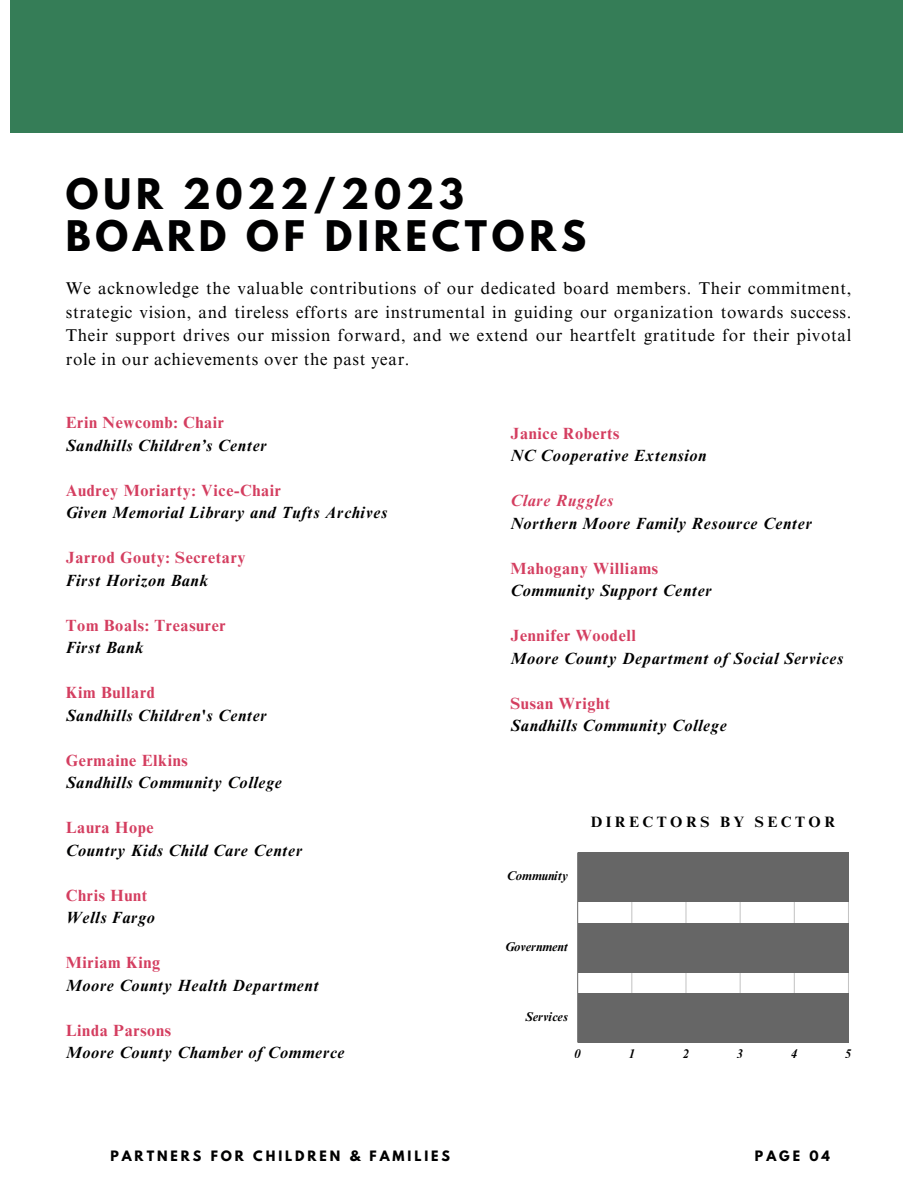
<style>
.page{position:relative;width:918px;height:1188px;background:#fff}
.page>*{position:absolute;margin:0;border:0;box-sizing:border-box;transform-origin:0 0}
.t1{font:700 37.35px "League Spartan";letter-spacing:.13em;color:#000001}
.t2{font:17.1px/23.7px "Times NRMT Pro";letter-spacing:.04em;color:#000001;text-align:justify}
.t3{font:italic 700 16.2px "Times NRMT Pro";letter-spacing:.04em;color:#000001}
.t4{font:700 16.2px "Times NRMT Pro";letter-spacing:.04em;color:#d43e60}
.t5{font:italic 700 16.2px "Times NRMT Pro";letter-spacing:.04em;color:#d43e60}
.t6{font:700 15px "Times NRMT Pro";letter-spacing:.23em;color:#000}
.t7{font:700 12.75px "League Spartan";letter-spacing:.23em;color:#000001}
.t8{font:italic 700 12.6px "Times NRMT Pro";color:#000}
</style>
<div class="page">
<div style="left:10px;top:0;width:893px;height:133px;background:#357d57"></div>
<hr style="left:632px;top:852px;width:1px;height:191px;background:#000">
<hr style="left:686px;top:852px;width:1px;height:191px;background:#000">
<hr style="left:740px;top:852px;width:1px;height:191px;background:#000">
<hr style="left:794px;top:852px;width:1px;height:191px;background:#000">
<hr style="left:848px;top:852px;width:1px;height:191px;background:#000">
<hr style="left:577px;top:852px;width:1px;height:191px;background:#000">
<div style="left:578px;top:852px;width:270px;height:50px;background:#666"></div>
<div style="left:578px;top:923px;width:270px;height:49px;background:#666"></div>
<div style="left:578px;top:993px;width:270px;height:50px;background:#666"></div>
<p class="t1" style="left:66px;top:175px;width:400px">OUR 2022/2023</p>
<p class="t1" style="left:66px;top:217px;width:522px">BOARD OF DIRECTORS</p>
<p class="t2" style="left:66px;top:279px;width:787px">We acknowledge the valuable contributions of our dedicated board members. Their commitment, strategic vision, and tireless efforts are instrumental in guiding our organization towards success.<br>Their support drives our mission forward, and we extend our heartfelt gratitude for their pivotal role in our achievements over the past year.</p>
<p class="t4" style="left:66px;top:417px;width:160px">Erin Newcomb: Chair</p>
<p class="t3" style="left:66px;top:439px;width:202px">Sandhills Children’s Center</p>
<p class="t4" style="left:66px;top:484px;width:217px">Audrey Moriarty: Vice-Chair</p>
<p class="t3" style="left:66px;top:507px;width:323px">Given Memorial Library and Tufts Archives</p>
<p class="t4" style="left:66px;top:552px;width:181px">Jarrod Gouty: Secretary</p>
<p class="t3" style="left:66px;top:574px;width:144px">First Horizon Bank</p>
<p class="t4" style="left:66px;top:619px;width:162px">Tom Boals: Treasurer</p>
<p class="t3" style="left:66px;top:642px;width:79px">First Bank</p>
<p class="t4" style="left:66px;top:687px;width:91px">Kim Bullard</p>
<p class="t3" style="left:66px;top:709px;width:203px">Sandhills Children's Center</p>
<p class="t4" style="left:66px;top:754px;width:124px">Germaine Elkins</p>
<p class="t3" style="left:66px;top:777px;width:218px">Sandhills Community College</p>
<p class="t4" style="left:66px;top:822px;width:89px">Laura Hope</p>
<p class="t3" style="left:66px;top:844px;width:238px">Country Kids Child Care Center</p>
<p class="t4" style="left:66px;top:889px;width:83px">Chris Hunt</p>
<p class="t3" style="left:66px;top:912px;width:91px">Wells Fargo</p>
<p class="t4" style="left:66px;top:957px;width:96px">Miriam King</p>
<p class="t3" style="left:66px;top:979px;width:254px">Moore County Health Department</p>
<p class="t4" style="left:66px;top:1024px;width:107px">Linda Parsons</p>
<p class="t3" style="left:66px;top:1047px;width:280px">Moore County Chamber of Commerce</p>
<p class="t4" style="left:510px;top:427px;width:111px">Janice Roberts</p>
<p class="t3" style="left:510px;top:450px;width:197px">NC Cooperative Extension</p>
<p class="t5" style="left:510px;top:495px;width:105px">Clare Ruggles</p>
<p class="t3" style="left:510px;top:517px;width:303px">Northern Moore Family Resource Center</p>
<p class="t4" style="left:510px;top:562px;width:149px">Mahogany Williams</p>
<p class="t3" style="left:510px;top:585px;width:203px">Community Support Center</p>
<p class="t4" style="left:510px;top:630px;width:127px">Jennifer Woodell</p>
<p class="t3" style="left:510px;top:652px;width:334px">Moore County Department of Social Services</p>
<p class="t4" style="left:510px;top:697px;width:101px">Susan Wright</p>
<p class="t3" style="left:510px;top:720px;width:218px">Sandhills Community College</p>
<p class="t8" style="left:507px;top:871px;width:63px">Community</p>
<p class="t6" style="left:591px;top:816px;width:246px">DIRECTORS BY SECTOR</p>
<p class="t8" style="left:505px;top:942px;width:64px">Government</p>
<p class="t8" style="left:525px;top:1012px;width:44px">Services</p>
<p class="t8" style="left:575px;top:1049px;width:8px">0</p>
<p class="t8" style="left:629px;top:1049px;width:8px">1</p>
<p class="t8" style="left:683px;top:1049px;width:8px">2</p>
<p class="t8" style="left:737px;top:1049px;width:8px">3</p>
<p class="t8" style="left:791px;top:1049px;width:8px">4</p>
<p class="t8" style="left:845px;top:1049px;width:8px">5</p>
<p class="t7" style="left:110px;top:1149px;width:341px">PARTNERS FOR CHILDREN &amp; FAMILIES</p>
<p class="t7" style="left:755px;top:1149px;width:76px">PAGE 04</p>
</div>
